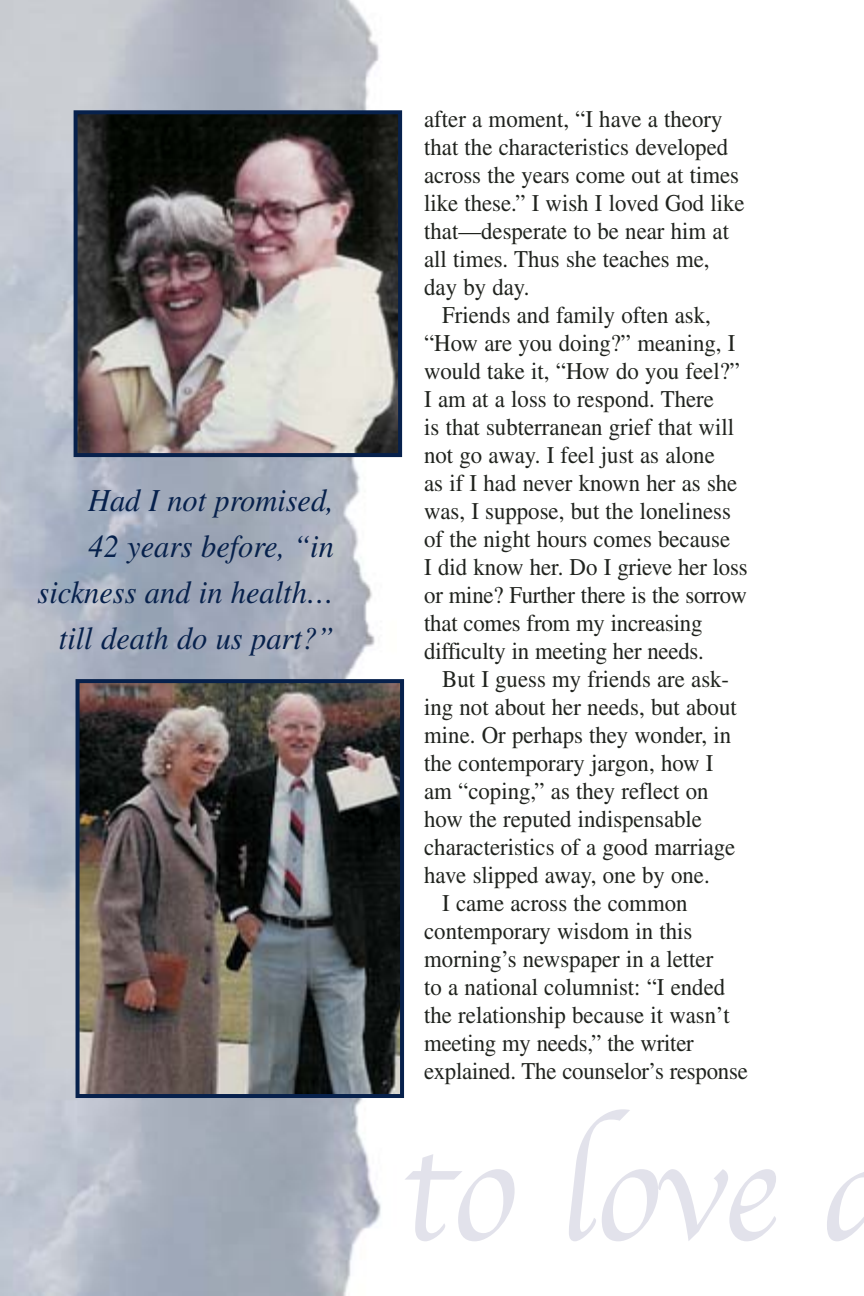
<style>
.page{position:relative;width:864px;height:1296px;background:#fff}
.page>*{position:absolute;margin:0;border:0;box-sizing:border-box;transform-origin:0 0}
.t1{font:150.4px "Apple Chancery";letter-spacing:-.015em;color:#e2e2eb}
.t2{font:italic 32px/46px "Times";color:#07214c;text-align:right;scale:.95 1}
.t3{font:24px/28px "Times";color:#20231e;scale:.95 1}
</style>
<div class="page">
<img style="left:0;top:0;width:405px;height:1296px">
<h2 class="t2" style="left:38px;top:480px;width:313px">Had I not promised,<br>42 years before, “in sickness and in health… till death do us part?”</h2>
<p class="t3" style="left:424px;top:107px;width:339px">after a moment, “I have a theory that the characteristics developed across the years come out at times like these.” I wish I loved God like that—desperate to be near him at all times. Thus she teaches me, day by day.</p>
<p class="t3" style="left:424px;top:303px;width:342px;text-indent:18px">Friends and family often ask, “How are you doing?” meaning, I would take it, “How do you feel?”<br>I am at a loss to respond. There<br>is that subterranean grief that will not go away. I feel just as alone<br>as if I had never known her as she was, I suppose, but the loneliness of the night hours comes because<br>I did know her. Do I grieve her loss or mine? Further there is the sorrow that comes from my increasing difficulty in meeting her needs.</p>
<p class="t3" style="left:442px;top:667px;width:304px">But I guess my friends are ask-</p>
<p class="t3" style="left:424px;top:695px;width:331px">ing not about her needs, but about</p>
<p class="t3" style="left:424px;top:723px;width:325px">mine. Or perhaps they wonder, in</p>
<p class="t3" style="left:424px;top:751px;width:306px">the contemporary jargon, how I</p>
<p class="t3" style="left:424px;top:779px;width:301px">am “coping,” as they reflect on</p>
<p class="t3" style="left:424px;top:807px;width:294px">how the reputed indispensable</p>
<p class="t3" style="left:424px;top:835px;width:329px">characteristics of a good marriage</p>
<p class="t3" style="left:424px;top:863px;width:302px">have slipped away, one by one.</p>
<p class="t3" style="left:442px;top:891px;width:260px">I came across the common</p>
<p class="t3" style="left:424px;top:919px;width:284px">contemporary wisdom in this</p>
<p class="t3" style="left:424px;top:947px;width:306px">morning’s newspaper in a letter</p>
<p class="t3" style="left:424px;top:975px;width:318px">to a national columnist: “I ended</p>
<p class="t3" style="left:424px;top:1003px;width:323px">the relationship because it wasn’t</p>
<p class="t3" style="left:424px;top:1031px;width:285px">meeting my needs,” the writer</p>
<p class="t3" style="left:424px;top:1059px;width:342px">explained. The counselor’s response</p>
<h1 class="t1" style="left:400px;top:1109px;width:498px">to love a</h1>
</div>
